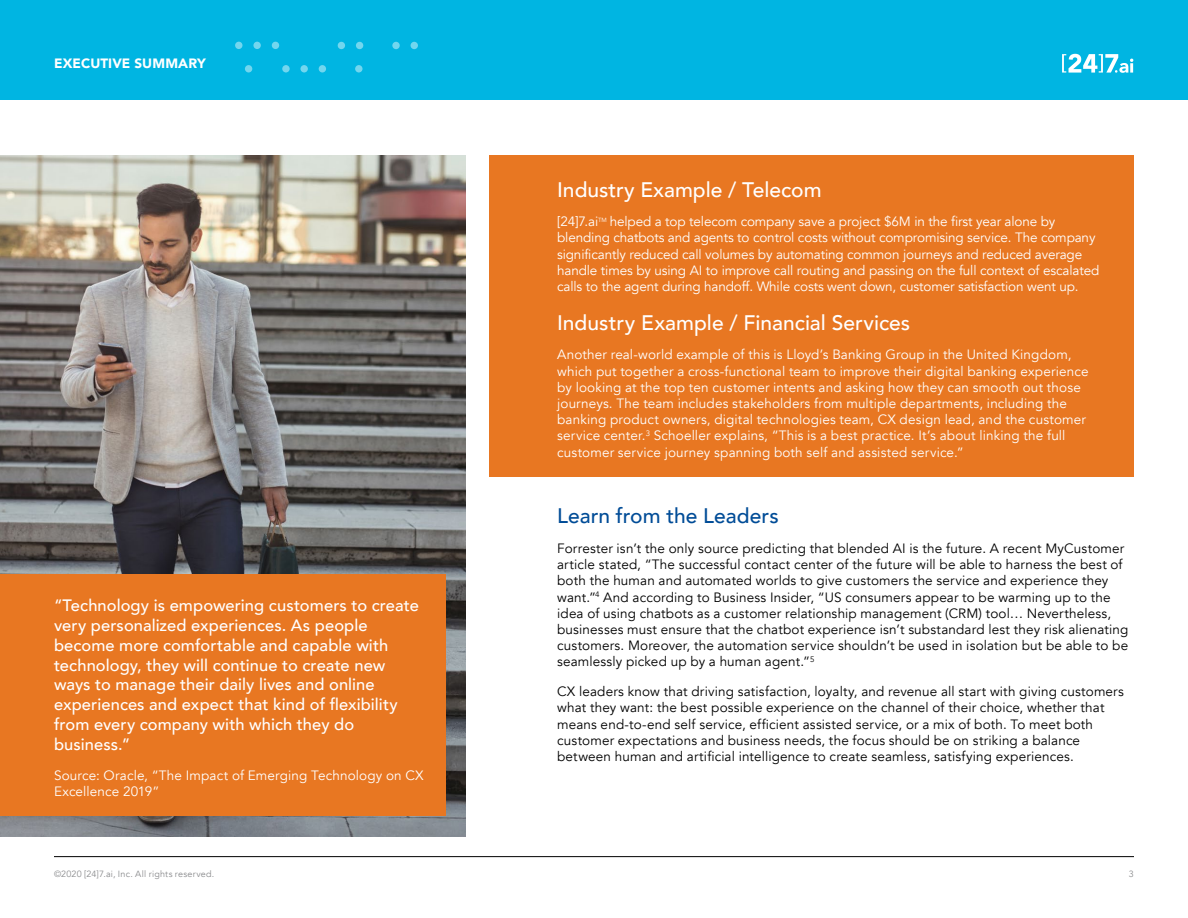
<style>
.page{position:relative;width:1188px;height:918px;background:#fff}
.page>*{position:absolute;margin:0;border:0;box-sizing:border-box;transform-origin:0 0}
.t1{font:500 21px "Avenir";color:#fff}
.t2{font:500 21px "Avenir";letter-spacing:.005em;color:#004c97}
.t3{font:500 16.5px/19.8px "Avenir";letter-spacing:.005em;color:#fff}
.t4{font:13.5px/16.2px "Avenir";letter-spacing:.01em;color:#000}
.t5{font:13.5px/16.2px "Avenir";letter-spacing:.005em;color:#fff}
.t6{font:900 13.5px "Avenir";letter-spacing:.005em;color:#fff}
.t7{font:9px "Avenir";letter-spacing:.025em;color:#8a8b8d}
.t8{font:6px "Avenir";color:#fff}
</style>
<div class="page">
<hr style="left:54px;top:856px;width:1080px;height:1px;background:#000">
<div style="left:0;top:0;width:1188px;height:100px;background:#00b5e2"></div>
<div style="left:253px;top:42px;width:8px;height:7px;background:#72d6ee;border-radius:50%"></div>
<div style="left:300px;top:65px;width:8px;height:7px;background:#72d6ee;border-radius:50%"></div>
<div style="left:355px;top:65px;width:8px;height:7px;background:#72d6ee;border-radius:50%"></div>
<div style="left:235px;top:42px;width:7px;height:7px;background:#72d6ee;border-radius:50%"></div>
<svg style="left:282px;top:65px;width:8px;height:7px"></svg>
<div style="left:272px;top:42px;width:7px;height:7px;background:#72d6ee;border-radius:50%"></div>
<div style="left:319px;top:65px;width:7px;height:7px;background:#72d6ee;border-radius:50%"></div>
<div style="left:245px;top:65px;width:7px;height:7px;background:#72d6ee;border-radius:50%"></div>
<div style="left:392px;top:42px;width:8px;height:7px;background:#72d6ee;border-radius:50%"></div>
<div style="left:338px;top:42px;width:7px;height:7px;background:#72d6ee;border-radius:50%"></div>
<div style="left:411px;top:42px;width:7px;height:7px;background:#72d6ee;border-radius:50%"></div>
<div style="left:356px;top:42px;width:7px;height:7px;background:#72d6ee;border-radius:50%"></div>
<svg style="left:1062px;top:54px;width:71px;height:19px"></svg>
<div style="left:490px;top:155px;width:644px;height:322px;background:#e87722"></div>
<img style="left:0;top:155px;width:465px;height:682px">
<div style="left:0;top:575px;width:446px;height:241px;background:#e87722"></div>
<p class="t6" style="left:54px;top:51px;width:153px">EXECUTIVE SUMMARY</p>
<p class="t3" style="left:54px;top:595px;width:367px">“Technology is empowering customers to create very personalized experiences. As people become more comfortable and capable with technology, they will continue to create new ways to manage their daily lives and online experiences and expect that kind of flexibility from every company with which they do business.”</p>
<p class="t5" style="left:54px;top:767px;width:371px">Source: Oracle, “The Impact of Emerging Technology on CX<br>Excellence 2019”</p>
<h1 class="t1" style="left:557px;top:171px;width:266px">Industry Example / Telecom</h1>
<p class="t5" style="left:557px;top:214px;width:43px">[24]7.ai</p>
<p class="t8" style="left:598px;top:216px;width:10px">TM</p>
<p class="t5" style="left:557px;top:214px;width:544px;text-indent:53px">helped a top telecom company save a project $6M in the first year alone by blending chatbots and agents to control costs without compromising service. The company significantly reduced call volumes by automating common journeys and reduced average handle times by using AI to improve call routing and passing on the full context of escalated calls to the agent during handoff. While costs went down, customer satisfaction went up.</p>
<h1 class="t1" style="left:557px;top:304px;width:355px">Industry Example / Financial Services</h1>
<p class="t5" style="left:557px;top:347px;width:533px">Another real-world example of this is Lloyd’s Banking Group in the United Kingdom, which put together a cross-functional team to improve their digital banking experience by looking at the top ten customer intents and asking how they can smooth out those journeys. The team includes stakeholders from multiple departments, including the banking product owners, digital technologies team, CX design lead, and the customer service center.<sup>3</sup> Schoeller explains, “This is a best practice. It’s about linking the full customer service journey spanning both self and assisted service.”</p>
<h1 class="t2" style="left:557px;top:498px;width:223px">Learn from the Leaders</h1>
<p class="t4" style="left:557px;top:541px;width:573px">Forrester isn’t the only source predicting that blended AI is the future. A recent MyCustomer article stated, “The successful contact center of the future will be able to harness the best of both the human and automated worlds to give customers the service and experience they want.”<sup>4</sup> And according to Business Insider, “US consumers appear to be warming up to the idea of using chatbots as a customer relationship management (CRM) tool… Nevertheless, businesses must ensure that the chatbot experience isn’t substandard lest they risk alienating customers. Moreover, the automation service shouldn’t be used in isolation but be able to be seamlessly picked up by a human agent.”<sup>5</sup></p>
<p class="t4" style="left:557px;top:684px;width:568px">CX leaders know that driving satisfaction, loyalty, and revenue all start with giving customers what they want: the best possible experience on the channel of their choice, whether that means end-to-end self service, efficient assisted service, or a mix of both. To meet both customer expectations and business needs, the focus should be on striking a balance between human and artificial intelligence to create seamless, satisfying experiences.</p>
<p class="t7" style="left:54px;top:868px;width:162px">©2020 [24]7.ai, Inc. All rights reserved.</p>
<p class="t7" style="left:1129px;top:868px;width:7px">3</p>
</div>
